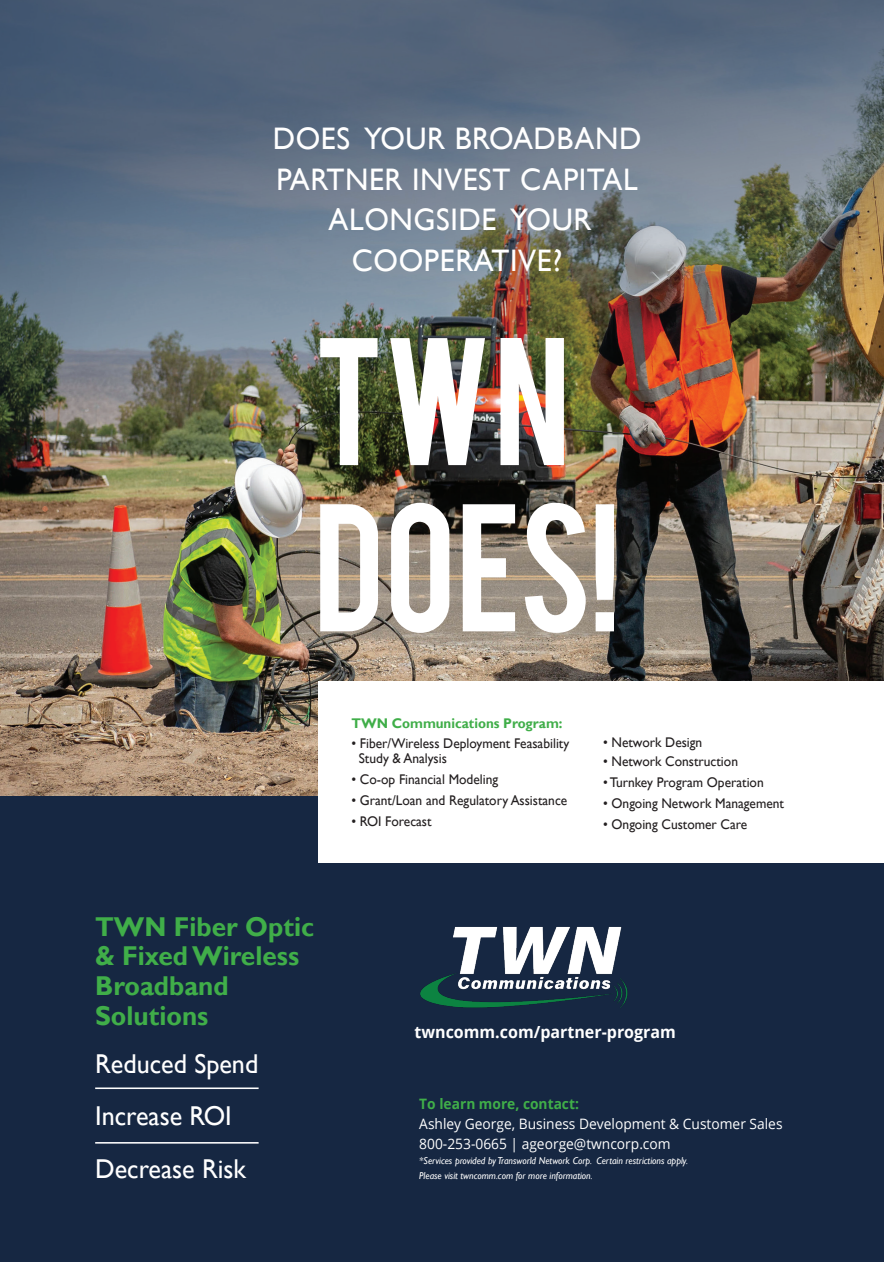
<style>
.page{position:relative;width:884px;height:1262px;background:#fff}
.page>*{position:absolute;margin:0;border:0;box-sizing:border-box;transform-origin:0 0}
.t1{font:142.62px/166.2px "Bebas";letter-spacing:.005em;color:#fff;scale:.96 1}
.t2{font:31.15px/40.4px "Gill Sans";letter-spacing:.02em;color:#fff;text-align:center;scale:.96 1}
.t3{font:700 27.3px/29.6px "Gill Sans";color:#40ae49;scale:.96 1}
.t4{font:27.3px/52.5px "Gill Sans";color:#fff;scale:.96 1}
.t5{font:700 16.62px "Open Sans";color:#fff;scale:.96 1}
.t6{font:14.35px/20.1px "Open Sans";color:#fff;scale:.96 1}
.t7{font:14px/15.4px "Gill Sans";color:#231f20;scale:.96 1}
.t8{font:700 14px "Gill Sans";color:#40ae49;scale:.96 1}
.t9{font:italic 9.97px/15px "Gill Sans";color:#fff;scale:.96 1}
.s1{font-weight:700;color:#40ae49}
</style>
<div class="page">
<div style="left:0;top:787px;width:884px;height:475px;background:#162742"></div>
<img style="left:0;top:0;width:884px;height:808px">
<div style="left:319px;top:681px;width:565px;height:182px;background:#fff"></div>
<img style="left:420px;top:927px;width:208px;height:81px">
<hr style="left:95px;top:1087px;width:164px;height:2px;background:#fff">
<hr style="left:95px;top:1142px;width:164px;height:1px;background:#fff">
<p class="t2" style="left:273px;top:119px;width:385px">DOES YOUR BROADBAND<br>PARTNER INVEST CAPITAL<br>ALONGSIDE YOUR<br>COOPERATIVE?</p>
<p class="t1" style="left:314px;top:309px;width:321px">TWN<br>DOES!</p>
<p class="t3" style="left:95px;top:912px;width:230px">TWN Fiber Optic &amp; Fixed Wireless<br>Broadband<br>Solutions</p>
<p class="t4" style="left:95px;top:1038px;width:171px">Reduced Spend<br>Increase ROI<br>Decrease Risk</p>
<p class="t8" style="left:351px;top:715px;width:221px">TWN Communications Program:</p>
<p class="t7" style="left:359px;top:736px;width:221px;text-indent:-7px">• Fiber/Wireless Deployment Feasability<br>Study &amp; Analysis</p>
<p class="t7" style="left:351px;top:772px;width:154px">• Co-op Financial Modeling</p>
<p class="t7" style="left:351px;top:793px;width:226px">• Grant/Loan and Regulatory Assistance</p>
<p class="t7" style="left:351px;top:814px;width:85px">• ROI Forecast</p>
<p class="t7" style="left:603px;top:734px;width:105px">• Network Design</p>
<p class="t7" style="left:603px;top:754px;width:142px">• Network Construction</p>
<p class="t7" style="left:603px;top:775px;width:169px">• Turnkey Program Operation</p>
<p class="t7" style="left:603px;top:796px;width:190px">• Ongoing Network Management</p>
<p class="t7" style="left:603px;top:817px;width:152px">• Ongoing Customer Care</p>
<p class="t5" style="left:414px;top:1020px;width:274px">twncomm.com/partner-program</p>
<p class="t6" style="left:419px;top:1093px;width:380px"><span class="s1">To learn more, contact:<br></span>Ashley George, Business Development &amp; Customer Sales<br>800-253-0665 | ageorge@twncorp.com</p>
<p class="t9" style="left:419px;top:1153px;width:281px">*Services provided by Transworld Network Corp. Certain restrictions apply.<br>Please visit twncomm.com for more information.</p>
</div>
